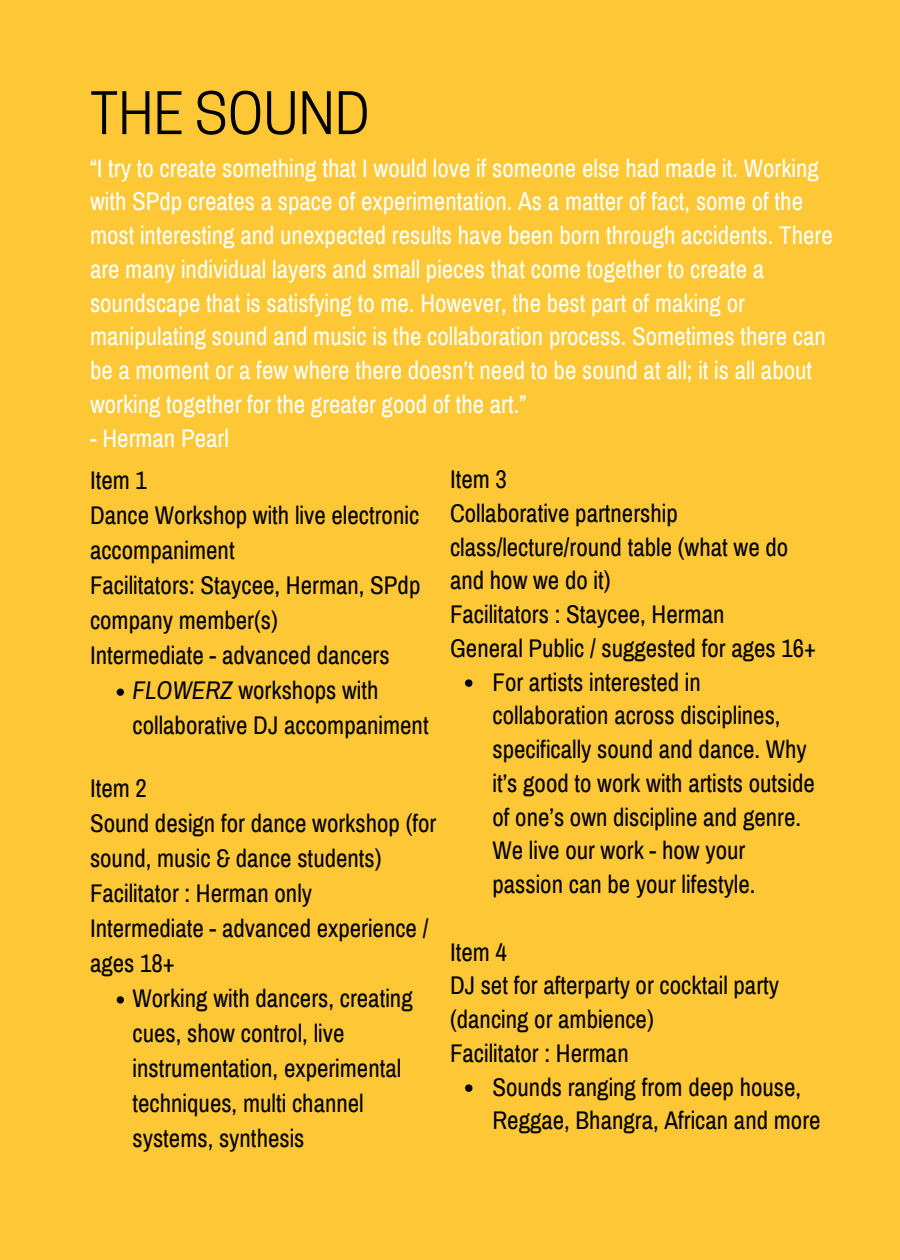
<style>
.page{position:relative;width:900px;height:1260px;background:#fec735}
.page>*{position:absolute;margin:0;border:0;box-sizing:border-box;transform-origin:0 0}
.t1{font:55px "Cooper Hewitt";color:#000}
.t2{font:25px/33.8px "Archivo Narrow";color:#000}
.t3{font:25px/33.8px "Archivo Narrow";color:#fff}
.s1{font-style:italic}
</style>
<div class="page">
<svg style="left:117px;top:689px;width:7px;height:7px"></svg>
<svg style="left:117px;top:996px;width:7px;height:8px"></svg>
<svg style="left:465px;top:679px;width:7px;height:8px"></svg>
<svg style="left:465px;top:1084px;width:7px;height:8px"></svg>
<h1 class="t1" style="left:90px;top:93px;width:281px">THE SOUND</h1>
<p class="t3" style="left:90px;top:152px;width:744px">“I try to create something that I would love if someone else had made it. Working with SPdp creates a space of experimentation. As a matter of fact, some of the most interesting and unexpected results have been born through accidents. There are many individual layers and small pieces that come together to create a soundscape that is satisfying to me. However, the best part of making or manipulating sound and music is the collaboration process. Sometimes there can be a moment or a few where there doesn’t need to be sound at all; it is all about working together for the greater good of the art.”</p>
<p class="t3" style="left:90px;top:422px;width:140px">- Herman Pearl</p>
<p class="t2" style="left:90px;top:464px;width:58px">Item 1</p>
<p class="t2" style="left:90px;top:499px;width:331px;line-height:35px">Dance Workshop with live electronic accompaniment</p>
<p class="t2" style="left:90px;top:569px;width:332px;line-height:35px">Facilitators: Staycee, Herman, SPdp company member(s)</p>
<p class="t2" style="left:90px;top:639px;width:301px">Intermediate - advanced dancers</p>
<p class="t2" style="left:133px;top:674px;width:298px;line-height:35px"><span class="s1">FLOWERZ</span> workshops with collaborative DJ accompaniment</p>
<p class="t2" style="left:450px;top:463px;width:58px">Item 3</p>
<p class="t2" style="left:450px;top:497px;width:340px">Collaborative partnership class/lecture/round table (what we do and how we do it)</p>
<p class="t2" style="left:450px;top:598px;width:276px">Facilitators : Staycee, Herman</p>
<p class="t2" style="left:450px;top:632px;width:368px">General Public / suggested for ages 16+</p>
<p class="t2" style="left:492px;top:665px;width:324px">For artists interested in collaboration across disciplines, specifically sound and dance. Why it’s good to work with artists outside of one’s own discipline and genre.<br>We live our work - how your passion can be your lifestyle.</p>
<p class="t2" style="left:90px;top:772px;width:58px">Item 2</p>
<p class="t2" style="left:90px;top:806px;width:348px;line-height:35px">Sound design for dance workshop (for sound, music &amp; dance students)</p>
<p class="t2" style="left:90px;top:877px;width:224px">Facilitator : Herman only</p>
<p class="t2" style="left:90px;top:911px;width:340px;line-height:35px">Intermediate - advanced experience / ages 18+</p>
<p class="t2" style="left:133px;top:981px;width:282px;line-height:35px">Working with dancers, creating cues, show control, live instrumentation, experimental techniques, multi channel systems, synthesis</p>
<p class="t2" style="left:450px;top:935px;width:58px">Item 4</p>
<p class="t2" style="left:450px;top:969px;width:331px">DJ set for afterparty or cocktail party (dancing or ambience)</p>
<p class="t2" style="left:450px;top:1037px;width:180px">Facilitator : Herman</p>
<p class="t2" style="left:492px;top:1070px;width:330px">Sounds ranging from deep house,<br>Reggae, Bhangra, African and more</p>
</div>
